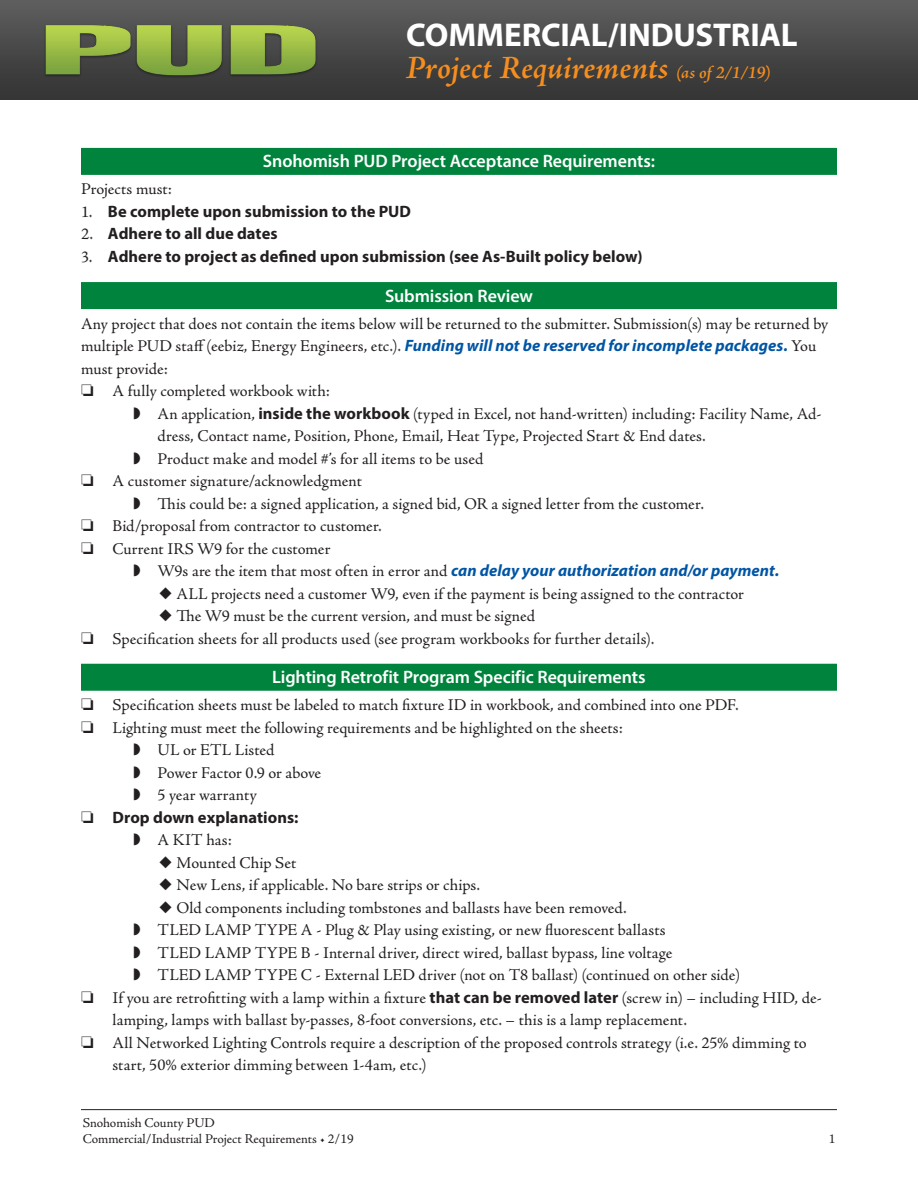
<style>
.page{position:relative;width:918px;height:1188px;background:#fff}
.page>*{position:absolute;margin:0;border:0;box-sizing:border-box;transform-origin:0 0}
.t1{font:italic 600 33px "Adobe Jenson Pro";letter-spacing:-.005em;color:#f68e1e}
.t2{font:700 33px "Myriad Pro";letter-spacing:-.01em;color:#fff}
.t3{font:600 18px "Myriad Pro";letter-spacing:-.005em;color:#fff}
.t4{font:16.5px/22.5px "Adobe Jenson Pro";letter-spacing:.005em;color:#231f20}
.t5{font:700 16.5px "Myriad Pro";color:#231f20}
.t6{font:italic 700 16.5px "Myriad Pro";letter-spacing:.005em;color:#0155a5}
.t7{font:13.5px/16.2px "Adobe Jenson Pro";letter-spacing:-.005em;color:#231f20}
.s1{font-size:18px}
.s2{font-family:"Adobe Jenson Pro";font-weight:400}
.s3{font-family:"Myriad Pro";font-weight:700;font-style:italic;color:#0155a5}
.s4{font-family:"Myriad Pro";font-weight:700}
.s5{font-family:"Adobe Jenson Pro";font-weight:400;font-style:normal;color:#231f20}
</style>
<div class="page">
<hr style="left:81px;top:1109px;width:756px;height:1px;background:#231f20">
<div style="left:81px;top:148px;width:756px;height:27px;background:#00843d"></div>
<div style="left:81px;top:282px;width:756px;height:27px;background:#00843d"></div>
<div style="left:81px;top:664px;width:756px;height:27px;background:#00843d"></div>
<img style="left:0;top:0;width:918px;height:99px">
<img style="left:41px;top:21px;width:279px;height:58px">
<h1 class="t2" style="left:406px;top:13px;width:393px">COMMERCIAL/INDUSTRIAL</h1>
<h1 class="t1" style="left:406px;top:49px;width:366px">Project Requirements <span class="s1">(as of 2/1/19)</span></h1>
<p class="t3" style="left:263px;top:150px;width:394px">Snohomish PUD Project Acceptance Requirements:</p>
<p class="t4" style="left:81px;top:178px;width:93px">Projects must:</p>
<p class="t5" style="left:81px;top:201px;width:331px"><span class="s2">1.</span> Be complete upon submission to the PUD</p>
<p class="t5" style="left:81px;top:223px;width:198px"><span class="s2">2.</span> Adhere to all due dates</p>
<p class="t5" style="left:81px;top:246px;width:563px"><span class="s2">3.</span> Adhere to project as defined upon submission (see As-Built policy below)</p>
<p class="t3" style="left:385px;top:284px;width:149px">Submission Review</p>
<p class="t4" style="left:81px;top:313px;width:749px">Any project that does not contain the items below will be returned to the submitter. Submission(s) may be returned by multiple PUD staff (eebiz, Energy Engineers, etc.). <span class="s3">Funding will not be reserved for incomplete packages.</span> You must provide:</p>
<p class="t4" style="left:158px;top:380px;width:666px;text-indent:-77px">□ A fully completed workbook with:<br>An application, <span class="s4">inside the workbook</span> (typed in Excel, not hand-written) including: Facility Name, Ad&shy;dress, Contact name, Position, Phone, Email, Heat Type, Projected Start &amp; End dates.<br>Product make and model #’s for all items to be used</p>
<p class="t4" style="left:158px;top:470px;width:548px;text-indent:-77px">□ A customer signature/acknowledgment<br>This could be: a signed application, a signed bid, OR a signed letter from the customer.</p>
<p class="t4" style="left:81px;top:515px;width:302px">□ Bid/proposal from contractor to customer.</p>
<p class="t4" style="left:81px;top:538px;width:251px">□ Current IRS W9 for the customer</p>
<p class="t6" style="left:158px;top:560px;width:623px"><span class="s5">W9s are the item that most often in error and</span> can delay your authorization and/or payment.</p>
<p class="t4" style="left:159px;top:583px;width:587px">◆ ALL projects need a customer W9, even if the payment is being assigned to the contractor</p>
<p class="t4" style="left:159px;top:605px;width:378px">◆ The W9 must be the current version, and must be signed</p>
<p class="t4" style="left:81px;top:628px;width:575px">□ Specification sheets for all products used (see program workbooks for further details).</p>
<p class="t3" style="left:272px;top:666px;width:375px">Lighting Retrofit Program Specific Requirements</p>
<p class="t4" style="left:81px;top:694px;width:659px">□ Specification sheets must be labeled to match fixture ID in workbook, and combined into one PDF.</p>
<p class="t4" style="left:158px;top:717px;width:467px;text-indent:-77px">□ Lighting must meet the following requirements and be highlighted on the sheets:<br>UL or ETL Listed<br>Power Factor 0.9 or above<br>5 year warranty</p>
<p class="t5" style="left:81px;top:807px;width:219px">□ Drop down explanations:</p>
<p class="t4" style="left:158px;top:829px;width:76px">A KIT has:</p>
<p class="t4" style="left:159px;top:852px;width:139px">◆ Mounted Chip Set</p>
<p class="t4" style="left:159px;top:874px;width:323px">◆ New Lens, if applicable. No bare strips or chips.</p>
<p class="t4" style="left:158px;top:897px;width:584px">◆ Old components including tombstones and ballasts have been removed.<br>TLED LAMP TYPE A - Plug &amp; Play using existing, or new fluorescent ballasts<br>TLED LAMP TYPE B - Internal driver, direct wired, ballast bypass, line voltage<br>TLED LAMP TYPE C - External LED driver (not on T8 ballast) (continued on other side)</p>
<p class="t4" style="left:113px;top:987px;width:711px;text-indent:-31px">□ If you are retrofitting with a lamp within a fixture <span class="s4">that can be removed later</span> (screw in) – including HID, de&shy;lamping, lamps with ballast by-passes, 8-foot conversions, etc. – this is a lamp replacement.</p>
<p class="t4" style="left:113px;top:1032px;width:696px;text-indent:-31px">□ All Networked Lighting Controls require a description of the proposed controls strategy (i.e. 25% dimming to start, 50% exterior dimming between 1-4am, etc.)</p>
<p class="t7" style="left:83px;top:1115px;width:272px">Snohomish County PUD<br>Commercial/Industrial Project Requirements • 2/19</p>
<p class="t7" style="left:829px;top:1131px;width:8px">1</p>
</div>
